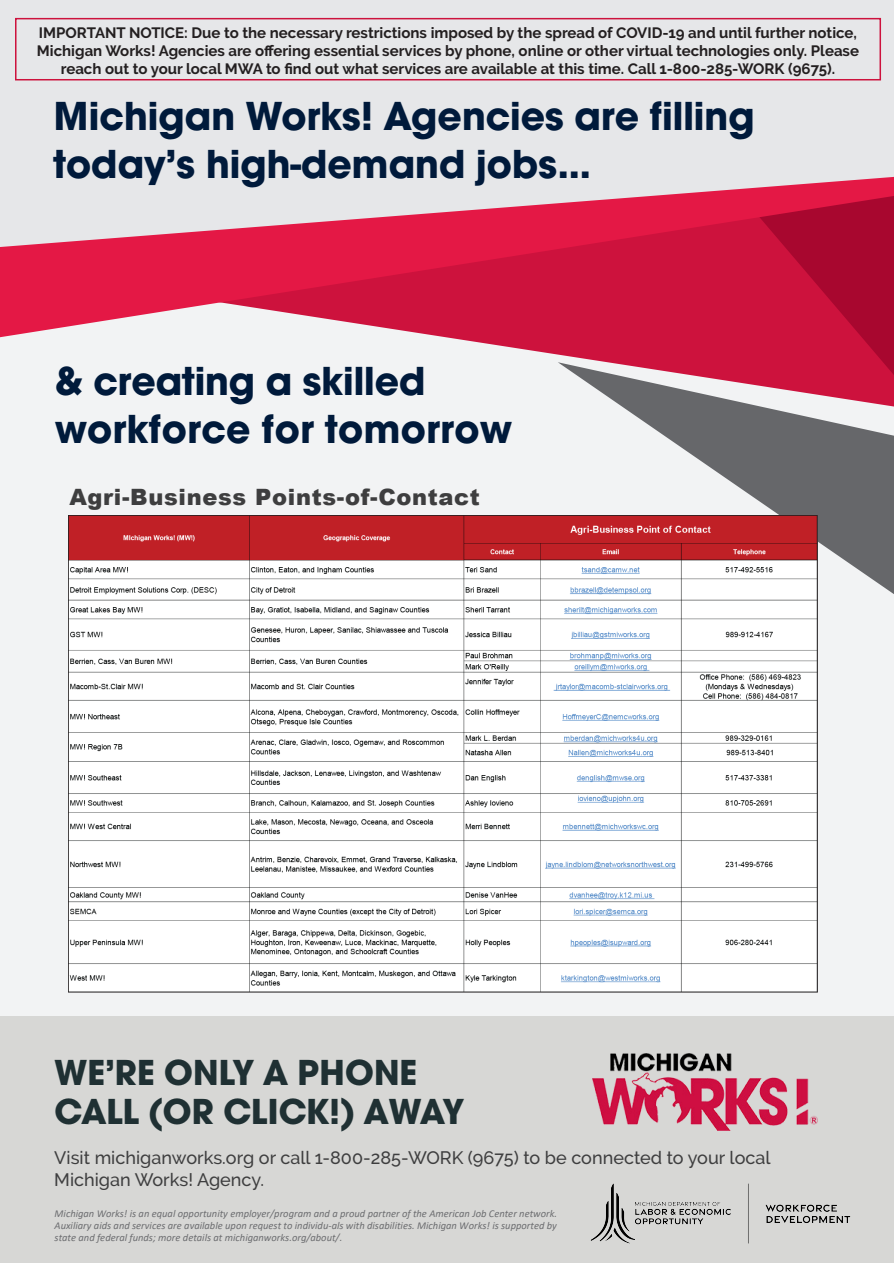
<style>
.page{position:relative;width:894px;height:1263px;background:#fff}
.page>*{position:absolute;margin:0;border:0;box-sizing:border-box;transform-origin:0 0}
.t1{font:700 42px/48px "Avalon";letter-spacing:.005em;color:#001a3b}
.Paragraph_Style_2{font:700 37.5px "Avalon";color:#1f3033}
.t2{font:900 22.5px "Arial";letter-spacing:.03em;color:#3e3e3f}
.Paragraph_Style_1{font:500 18px/22.5px "Raleway";color:#3e3e3f}
.t3{font:700 15px/18px "Raleway";color:#231f20;text-align:center}
.t4{font:italic 10.5px/12px "Calibri";color:#6c6d70;text-align:justify}
</style>
<div class="page">
<div style="left:0;top:0;width:893px;height:1204px;background:#f2f3f4"></div>
<svg style="left:621px;top:406px;width:272px;height:188px;fill:#66676a"></svg>
<div style="left:0;top:1016px;width:893px;height:247px;background:#d7d7d5"></div>
<svg style="left:0;top:337px;width:893px;height:69px"></svg>
<svg style="left:630px;top:337px;width:263px;height:38px;background:#cb1741"></svg>
<svg style="left:0;top:247px;width:893px;height:90px;background:#d5284f"></svg>
<img style="left:592px;top:1053px;width:225px;height:77px">
<svg style="left:0;top:0;width:893px;height:247px;fill:#e6e7e9"></svg>
<div style="left:15px;top:18px;width:865px;height:62px;border:2px solid #cd123d"></div>
<img style="left:590px;top:1183px;width:261px;height:61px">
<img style="left:68px;top:515px;width:749px;height:477px">
<p class="t3" style="left:37px;top:24px;width:823px">IMPORTANT NOTICE: Due to the necessary restrictions imposed by the spread of COVID-19 and until further notice,<br>Michigan Works! Agencies are offering essential services by phone, online or other virtual technologies only. Please reach out to your local MWA to find out what services are available at this time. Call 1-800-285-WORK (9675).</p>
<p class="t1" style="left:54px;top:91px;width:702px">Michigan Works! Agencies are filling today’s high-demand jobs...</p>
<p class="t1" style="left:55px;top:356px;width:458px">&amp; creating a skilled workforce for tomorrow</p>
<p class="t2" style="left:69px;top:480px;width:412px">Agri-Business Points-of-Contact</p>
<p class="Paragraph_Style_2" style="left:55px;top:1050px;width:364px">WE’RE ONLY A PHONE</p>
<p class="Paragraph_Style_2" style="left:55px;top:1089px;width:410px">CALL (OR CLICK!) AWAY</p>
<p class="Paragraph_Style_1" style="left:54px;top:1146px;width:717px">Visit michiganworks.org or call 1-800-285-WORK (9675) to be connected to your local<br>Michigan Works! Agency.</p>
<p class="t4" style="left:55px;top:1206px;width:504px">Michigan Works! is an equal opportunity employer/program and a proud partner of the American Job Center network.<br>Auxiliary aids and services are available upon request to individu-als with disabilities. Michigan Works! is supported by state and federal funds; more details at michiganworks.org/about/.</p>
</div>
